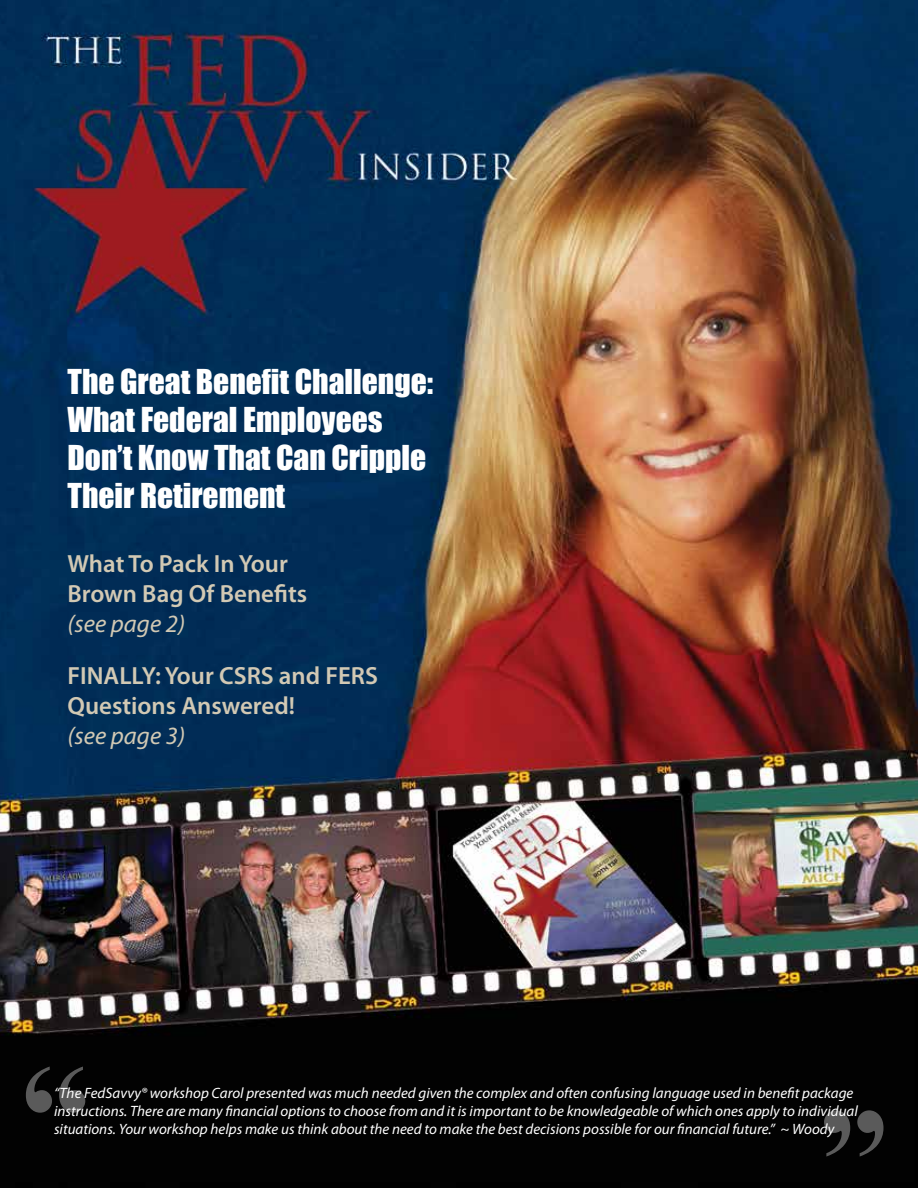
<style>
.page{position:relative;width:918px;height:1188px;background:#fff}
.page>*{position:absolute;margin:0;border:0;box-sizing:border-box;transform-origin:0 0}
.t1{font:31.5px/37.8px "Impact";color:#fff}
.t2{font:600 24.9px/29.8px "Myriad Pro";color:#d2c9b4}
.t3{font:italic 24.9px "Myriad Pro";color:#d2c9b4}
.t4{font:italic 15px/18px "Myriad Pro";color:#fff}
</style>
<div class="page">
<img style="left:0;top:0;width:918px;height:1188px">
<svg style="left:26px;top:1067px;width:59px;height:46px;background:#2a2a2a"></svg>
<svg style="left:824px;top:1110px;width:60px;height:47px;background:#292929"></svg>
<h1 class="t1" style="left:68px;top:362px;width:367px">The Great Benefit Challenge:<br>What Federal Employees<br>Don’t Know That Can Cripple<br>Their Retirement</h1>
<h2 class="t2" style="left:68px;top:548px;width:241px">What To Pack In Your<br>Brown Bag Of Benefits</h2>
<h2 class="t3" style="left:68px;top:608px;width:119px">(see page 2)</h2>
<h2 class="t2" style="left:68px;top:660px;width:312px">FINALLY: Your CSRS and FERS<br>Questions Answered!</h2>
<h2 class="t3" style="left:68px;top:720px;width:119px">(see page 3)</h2>
<p class="t4" style="left:54px;top:1084px;width:805px">“The FedSavvy® workshop Carol presented was much needed given the complex and often confusing language used in benefit package instructions. There are many financial options to choose from and it is important to be knowledgeable of which ones apply to individual situations. Your workshop helps make us think about the need to make the best decisions possible for our financial future.” ~ Woody</p>
</div>
